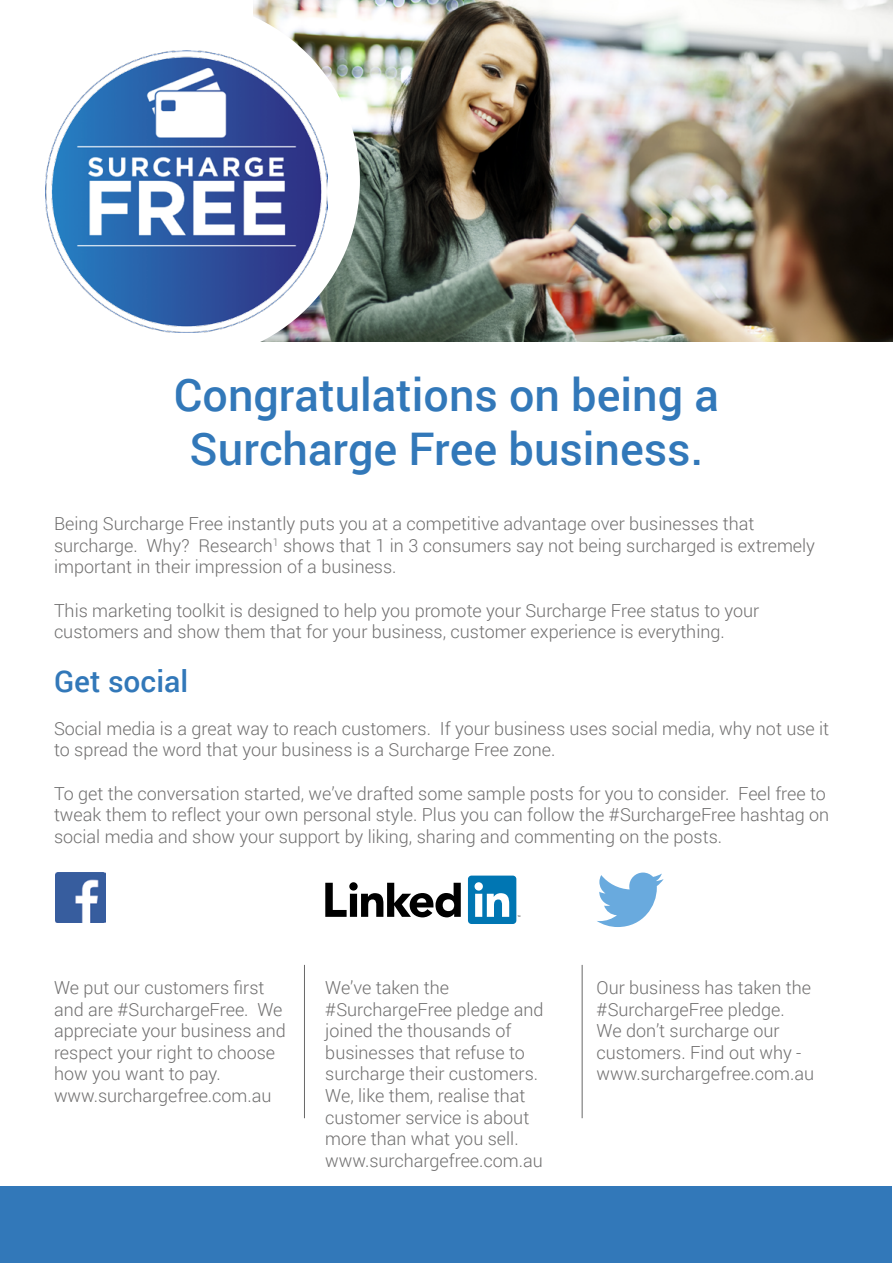
<style>
.page{position:relative;width:893px;height:1263px;background:#fff}
.page>*{position:absolute;margin:0;border:0;box-sizing:border-box;transform-origin:0 0}
.t1{font:500 45px/54px "Roboto";color:#3278b9;text-align:center}
.t2{font:500 30px "Roboto";color:#3278b9}
.t3{font:300 18px/21.6px "Roboto";color:#706f6f}
</style>
<div class="page">
<img style="left:254px;top:0;width:639px;height:342px">
<div style="left:0;top:1px;width:360px;height:360px;background:#fff;border-radius:50%"></div>
<img style="left:45px;top:50px;width:282px;height:282px">
<svg style="left:325px;top:882px;width:136px;height:35px"></svg>
<div style="left:468px;top:875px;width:48px;height:49px;background:#0076b3;border-radius:4px"></div>
<svg style="left:475px;top:882px;width:34px;height:35px"></svg>
<svg style="left:597px;top:872px;width:67px;height:55px"></svg>
<img style="left:56px;top:872px;width:50px;height:50px">
<hr style="left:304px;top:965px;width:1px;height:153px;background:#000">
<hr style="left:582px;top:965px;width:1px;height:153px;background:#000">
<div style="left:1px;top:1186px;width:891px;height:77px;background:#3278b9"></div>
<h1 class="t1" style="left:174px;top:367px;width:546px">Congratulations on being a<br>Surcharge Free business.</h1>
<p class="t3" style="left:54px;top:512px;width:763px">Being Surcharge Free instantly puts you at a competitive advantage over businesses that surcharge. Why? Research<sup>1</sup> shows that 1 in 3 consumers say not being surcharged is extremely important in their impression of a business.</p>
<p class="t3" style="left:54px;top:599px;width:707px">This marketing toolkit is designed to help you promote your Surcharge Free status to your customers and show them that for your business, customer experience is everything.</p>
<h2 class="t2" style="left:54px;top:660px;width:136px">Get social</h2>
<p class="t3" style="left:54px;top:717px;width:777px">Social media is a great way to reach customers. If your business uses social media, why not use it to spread the word that your business is a Surcharge Free zone.</p>
<p class="t3" style="left:54px;top:782px;width:777px">To get the conversation started, we’ve drafted some sample posts for you to consider. Feel free to tweak them to reflect your own personal style. Plus you can follow the #SurchargeFree hashtag on social media and show your support by liking, sharing and commenting on the posts.</p>
<p class="t3" style="left:54px;top:976px;width:233px">We put our customers first and are #SurchargeFree. We appreciate your business and respect your right to choose how you want to pay. www.surchargefree.com.au</p>
<p class="t3" style="left:325px;top:976px;width:220px">We’ve taken the #SurchargeFree pledge and joined the thousands of businesses that refuse to surcharge their customers.<br>We, like them, realise that customer service is about more than what you sell. www.surchargefree.com.au</p>
<p class="t3" style="left:597px;top:976px;width:219px">Our business has taken the #SurchargeFree pledge.<br>We don’t surcharge our customers. Find out why - www.surchargefree.com.au</p>
</div>
